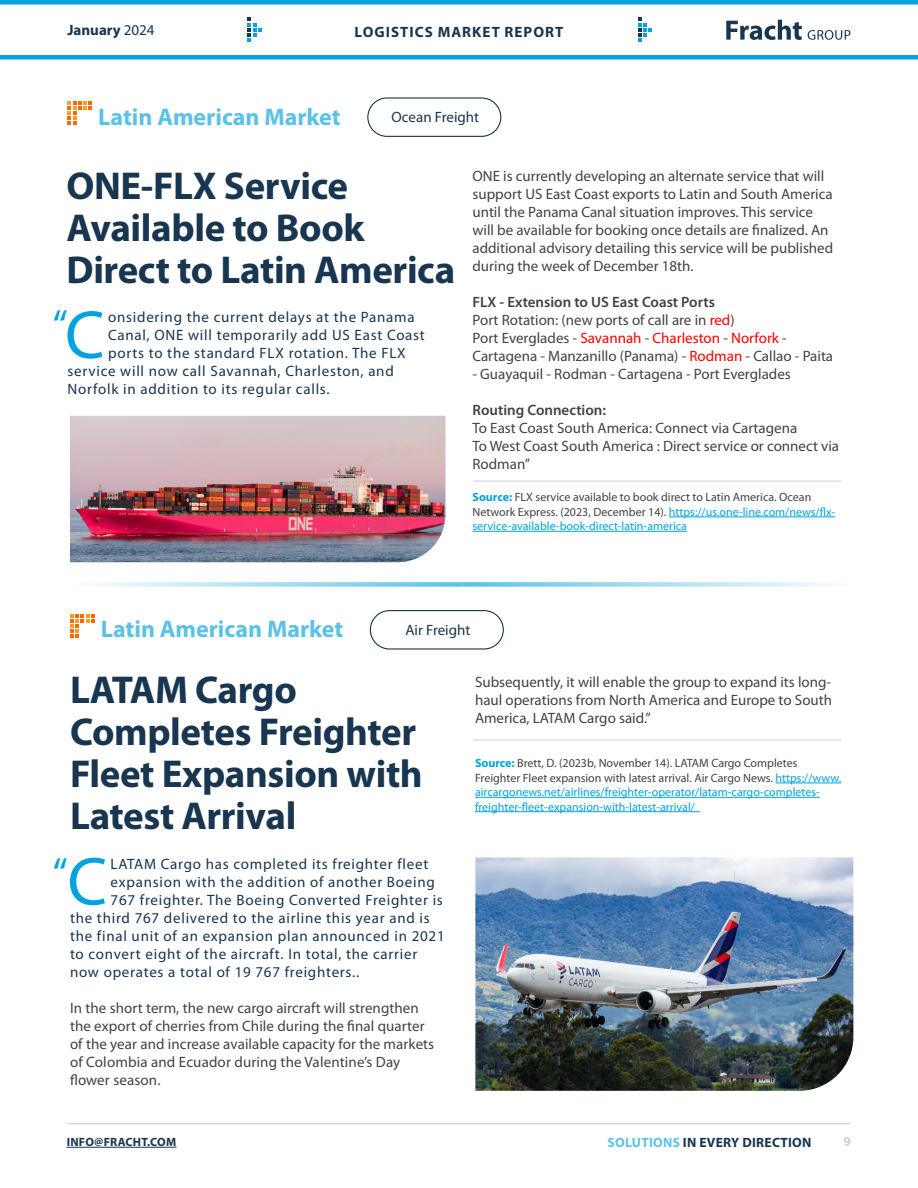
<style>
.page{position:relative;width:918px;height:1188px;background:#fff}
.page>*{position:absolute;margin:0;border:0;box-sizing:border-box;transform-origin:0 0}
.t1{font:68.4px "Myriad Pro";color:#00a3e0}
.t2{font:43.05px "Myriad Pro";color:#00a3e0}
.t3{font:700 39px/42px "Myriad Pro";letter-spacing:-.01em;color:#183650}
.t4{font:700 24px "Myriad Pro";color:#5bc2e7}
.t5{font:15px/18px "Myriad Pro";color:#3f4443}
.t6{font:15px "Myriad Pro";letter-spacing:.05em;color:#183650}
.t7{font:600 15px "Myriad Pro";color:#3f4443}
.t8{font:15px "Myriad Pro";color:#183650}
.t9{font:700 15px "Myriad Pro";letter-spacing:.07em;color:#183650}
.t10{font:700 15px "Myriad Pro";color:#183650}
.t11{font:700 13.5px "Myriad Pro";letter-spacing:.02em;color:#183650}
.t12{font:700 13.5px "Myriad Pro";color:#d0d0ce}
.t13{font:12px/14.4px "Myriad Pro";color:#00a3e0}
.t14{font:12px/14.4px "Myriad Pro";color:#3f4443}
.t15{font:700 12px "Myriad Pro";letter-spacing:.02em;color:#183650}
.s1{font-weight:400}
.s2{color:#f00}
.s3{font-weight:700;color:#00a3e0}
.s4{color:#00a3e0}
.s5{font-weight:700}
.s6{color:#3f4443}
.s7{color:#5bc2e7}
</style>
<div class="page">
<hr style="left:68px;top:1123px;width:783px;height:1px;background:#d0d0ce">
<hr style="left:67px;top:1147px;width:109px;height:1px;background:#183650">
<hr style="left:669px;top:517px;width:166px;height:1px;background:#00a3e0">
<hr style="left:472px;top:531px;width:215px;height:1px;background:#00a3e0">
<svg style="left:0;top:0;width:918px;height:59px"></svg>
<svg style="left:726px;top:20px;width:76px;height:20px"></svg>
<svg style="left:808px;top:30px;width:42px;height:10px"></svg>
<svg style="left:638px;top:18px;width:14px;height:24px"></svg>
<svg style="left:68px;top:101px;width:24px;height:24px"></svg>
<div style="left:367px;top:97px;width:134px;height:40px;border:1px solid #183650;border-radius:19px"></div>
<img style="left:70px;top:416px;width:376px;height:146px">
<hr style="left:776px;top:783px;width:65px;height:1px;background:#00a3e0">
<hr style="left:475px;top:797px;width:345px;height:1px;background:#00a3e0">
<hr style="left:475px;top:811px;width:225px;height:1px;background:#00a3e0">
<svg style="left:70px;top:614px;width:25px;height:24px"></svg>
<img style="left:475px;top:857px;width:378px;height:234px">
<div style="left:370px;top:610px;width:134px;height:40px;border:1px solid #183650;border-radius:19px"></div>
<hr style="left:473px;top:740px;width:369px;height:1px;background:#d0d0ce">
<hr style="left:473px;top:481px;width:369px;height:1px;background:#d0d0ce">
<svg style="left:462px;top:582px;width:372px;height:5px;background:#b0e1f3"></svg>
<svg style="left:92px;top:582px;width:370px;height:5px;background:#b0e1f3"></svg>
<p class="t10" style="left:68px;top:21px;width:89px">January <span class="s1">2024</span></p>
<p class="t9" style="left:355px;top:22px;width:210px">LOGISTICS MARKET REPORT</p>
<p class="t4" style="left:98px;top:101px;width:244px">Latin American Market</p>
<p class="t8" style="left:392px;top:108px;width:89px">Ocean Freight</p>
<p class="t3" style="left:66px;top:163px;width:390px">ONE-FLX Service<br>Available to Book<br>Direct to Latin America</p>
<p class="t1" style="left:65px;top:293px;width:41px">C</p>
<p class="t6" style="left:108px;top:308px;width:308px">onsidering the current delays at the Panama</p>
<p class="t2" style="left:52px;top:299px;width:17px">“</p>
<p class="t6" style="left:108px;top:326px;width:318px">Canal, ONE will temporarily add US East Coast</p>
<p class="t6" style="left:108px;top:344px;width:299px">ports to the standard FLX rotation. The FLX</p>
<p class="t6" style="left:68px;top:362px;width:328px">service will now call Savannah, Charleston, and</p>
<p class="t6" style="left:68px;top:380px;width:264px">Norfolk in addition to its regular calls.</p>
<p class="t5" style="left:472px;top:167px;width:362px">ONE is currently developing an alternate service that will support US East Coast exports to Latin and South America until the Panama Canal situation improves. This service will be available for booking once details are finalized. An additional advisory detailing this service will be published during the week of December 18th.</p>
<p class="t7" style="left:472px;top:292px;width:244px">FLX - Extension to US East Coast Ports</p>
<p class="t5" style="left:472px;top:311px;width:264px">Port Rotation: (new ports of call are in <span class="s2">red</span>)</p>
<p class="t5" style="left:472px;top:329px;width:362px">Port Everglades - <span class="s2">Savannah</span> - <span class="s2">Charleston</span> - <span class="s2">Norfork</span> -<br>Cartagena - Manzanillo (Panama) - <span class="s2">Rodman</span> - Callao - Paita</p>
<p class="t5" style="left:472px;top:365px;width:320px">- Guayaquil - Rodman - Cartagena - Port Everglades</p>
<p class="t7" style="left:472px;top:400px;width:135px">Routing Connection:</p>
<p class="t5" style="left:472px;top:419px;width:326px">To East Coast South America: Connect via Cartagena</p>
<p class="t5" style="left:472px;top:437px;width:368px">To West Coast South America : Direct service or connect via<br>Rodman”</p>
<p class="t14" style="left:472px;top:490px;width:364px"><span class="s3">Source:</span> FLX service available to book direct to Latin America. Ocean<br>Network Express. (2023, December 14). <span class="s4">https://us.one-line.com/news/flx&shy;service-available-book-direct-latin-america</span></p>
<p class="t4" style="left:101px;top:613px;width:244px">Latin American Market</p>
<p class="t8" style="left:405px;top:620px;width:67px">Air Freight</p>
<p class="t3" style="left:70px;top:667px;width:354px">LATAM Cargo<br>Completes Freighter<br>Fleet Expansion with<br>Latest Arrival</p>
<p class="t1" style="left:68px;top:839px;width:41px">C</p>
<p class="t6" style="left:111px;top:854px;width:319px">LATAM Cargo has completed its freighter fleet</p>
<p class="t2" style="left:52px;top:847px;width:17px">“</p>
<p class="t6" style="left:111px;top:872px;width:326px">expansion with the addition of another Boeing</p>
<p class="t6" style="left:111px;top:890px;width:334px">767 freighter. The Boeing Converted Freighter is</p>
<p class="t6" style="left:70px;top:908px;width:361px">the third 767 delivered to the airline this year and is</p>
<p class="t6" style="left:70px;top:926px;width:376px">the final unit of an expansion plan announced in 2021</p>
<p class="t6" style="left:70px;top:944px;width:349px">to convert eight of the aircraft. In total, the carrier</p>
<p class="t6" style="left:70px;top:962px;width:291px">now operates a total of 19 767 freighters..</p>
<p class="t5" style="left:70px;top:998px;width:366px">In the short term, the new cargo aircraft will strengthen the export of cherries from Chile during the final quarter of the year and increase available capacity for the markets of Colombia and Ecuador during the Valentine’s Day flower season.</p>
<p class="t5" style="left:475px;top:673px;width:359px;text-align:justify">Subsequently, it will enable the group to expand its long&shy;haul operations from North America and Europe to South America, LATAM Cargo said.”</p>
<p class="t13" style="left:475px;top:756px;width:368px"><span class="s5">Source:</span> <span class="s6">Brett, D. (2023b, November 14). LATAM Cargo Completes Freighter Fleet expansion with latest arrival. Air Cargo News.</span> https://www. aircargonews.net/airlines/freighter-operator/latam-cargo-completes&shy;freighter-fleet-expansion-with-latest-arrival/</p>
<p class="t15" style="left:67px;top:1134px;width:111px">INFO@FRACHT.COM</p>
<p class="t11" style="left:608px;top:1133px;width:205px"><span class="s7">SOLUTIONS</span> IN EVERY DIRECTION</p>
<p class="t12" style="left:843px;top:1133px;width:9px">9</p>
</div>
